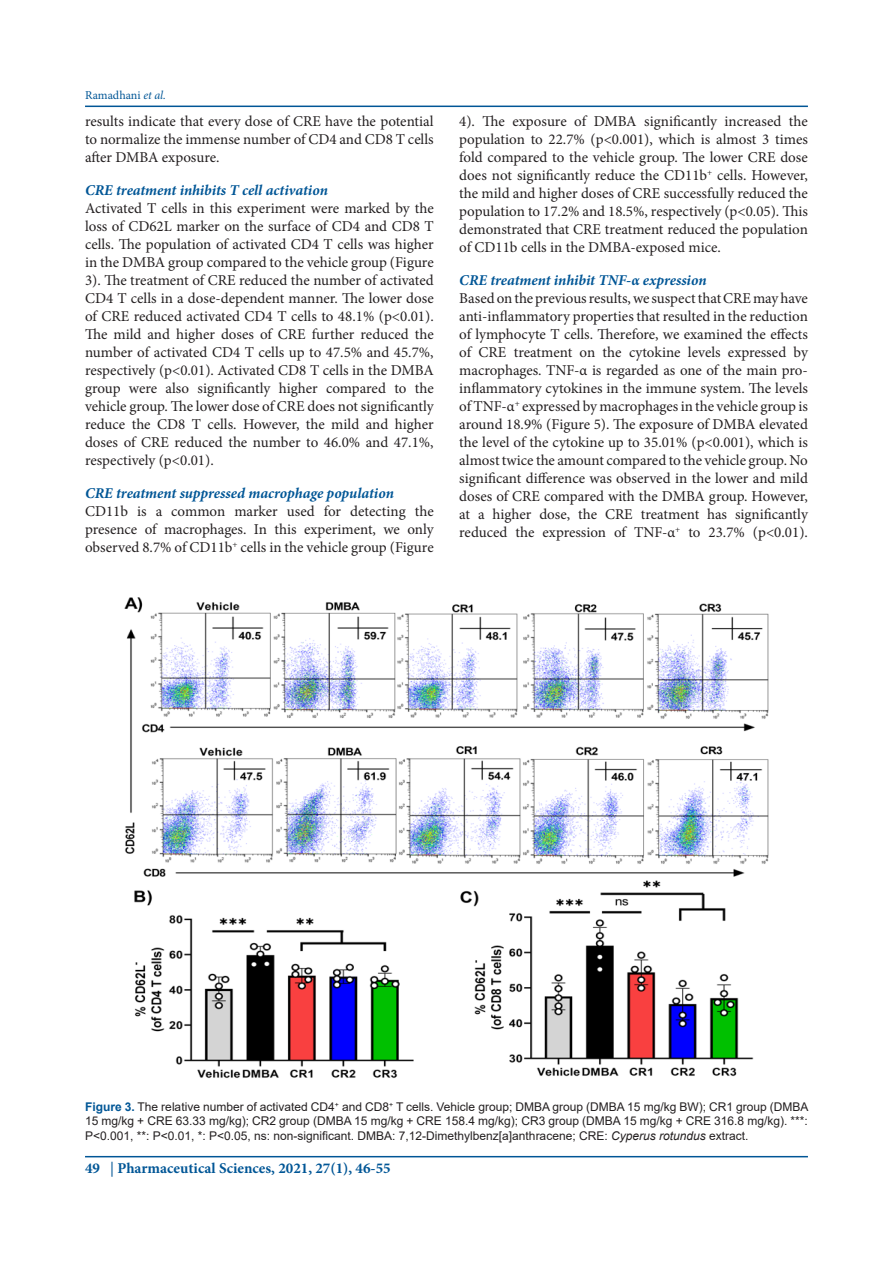
<style>
.page{position:relative;width:893px;height:1263px;background:#fff}
.page>*{position:absolute;margin:0;border:0;box-sizing:border-box;transform-origin:0 0}
.t1{font:15px/18px "Minion Pro";color:#231f20;text-align:justify}
.t2{font:italic 700 15px "Minion Pro";letter-spacing:-.005em;color:#005696}
.t3{font:700 15px "Minion Pro";color:#005696}
.t4{font:12px/14.4px "Arial";color:#231f20;text-align:justify}
.t5{font:12px "Minion Pro";color:#005696}
.s1{font-style:italic}
.s2{font-weight:700;color:#005696}
.s3{font-weight:500}
</style>
<div class="page">
<hr style="left:85px;top:106px;width:723px;height:1px;background:#005696">
<hr style="left:85px;top:1156px;width:723px;height:1px;background:#005696">
<img style="left:124px;top:597px;width:645px;height:481px">
<p class="t5" style="left:85px;top:87px;width:83px">Ramadhani <span class="s1">et al.</span></p>
<p class="t1" style="left:85px;top:112px;width:350px">results indicate that every dose of CRE have the potential to normalize the immense number of CD4 and CD8 T cells after DMBA exposure.</p>
<p class="t2" style="left:85px;top:179px;width:244px">CRE treatment inhibits T cell activation</p>
<p class="t1" style="left:85px;top:199px;width:350px">Activated T cells in this experiment were marked by the loss of CD62L marker on the surface of CD4 and CD8 T cells. The population of activated CD4 T cells was higher in the DMBA group compared to the vehicle group (Figure 3). The treatment of CRE reduced the number of activated CD4 T cells in a dose-dependent manner. The lower dose of CRE reduced activated CD4 T cells to 48.1% (p&lt;0.01).<br>The mild and higher doses of CRE further reduced the number of activated CD4 T cells up to 47.5% and 45.7%, respectively (p&lt;0.01). Activated CD8 T cells in the DMBA group were also significantly higher compared to the vehicle group. The lower dose of CRE does not significantly reduce the CD8 T cells. However, the mild and higher doses of CRE reduced the number to 46.0% and 47.1%, respectively (p&lt;0.01).</p>
<p class="t2" style="left:85px;top:482px;width:310px">CRE treatment suppressed macrophage population</p>
<p class="t1" style="left:85px;top:502px;width:350px">CD11b is a common marker used for detecting the presence of macrophages. In this experiment, we only observed 8.7% of CD11b<sup>+</sup> cells in the vehicle group (Figure</p>
<p class="t1" style="left:459px;top:112px;width:350px">4). The exposure of DMBA significantly increased the population to 22.7% (p&lt;0.001), which is almost 3 times fold compared to the vehicle group. The lower CRE dose does not significantly reduce the CD11b<sup>+</sup> cells. However, the mild and higher doses of CRE successfully reduced the population to 17.2% and 18.5%, respectively (p&lt;0.05). This demonstrated that CRE treatment reduced the population of CD11b cells in the DMBA-exposed mice.</p>
<p class="t2" style="left:459px;top:269px;width:249px">CRE treatment inhibit TNF-α expression</p>
<p class="t1" style="left:459px;top:289px;width:350px">Based on the previous results, we suspect that CRE may have anti-inflammatory properties that resulted in the reduction of lymphocyte T cells. Therefore, we examined the effects of CRE treatment on the cytokine levels expressed by macrophages. TNF-α is regarded as one of the main pro&shy;inflammatory cytokines in the immune system. The levels of TNF-α<sup>+</sup> expressed by macrophages in the vehicle group is around 18.9% (Figure 5). The exposure of DMBA elevated the level of the cytokine up to 35.01% (p&lt;0.001), which is almost twice the amount compared to the vehicle group. No significant difference was observed in the lower and mild doses of CRE compared with the DMBA group. However, at a higher dose, the CRE treatment has significantly reduced the expression of TNF-α<sup>+</sup> to 23.7% (p&lt;0.01).</p>
<p class="t4" style="left:85px;top:1099px;width:725px"><span class="s2">Figure 3.</span> The relative number of activated CD4<sup>+</sup> and CD8<sup>+</sup> T cells. Vehicle group; DMBA group (DMBA 15 mg/kg BW); CR1 group (DMBA 15 mg/kg + CRE 63.33 mg/kg); CR2 group (DMBA 15 mg/kg + CRE 158.4 mg/kg); CR3 group (DMBA 15 mg/kg + CRE 316.8 mg/kg). ***:<br>P&lt;0.001, **: P&lt;0.01, *: P&lt;0.05, ns: non-significant. DMBA: 7,12-Dimethylbenz[a]anthracene; CRE: <span class="s1">Cyperus rotundus</span> extract.</p>
<p class="t3" style="left:85px;top:1158px;width:307px">49 <span class="s3">|</span> Pharmaceutical Sciences, 2021, 27(1), 46-55</p>
</div>
